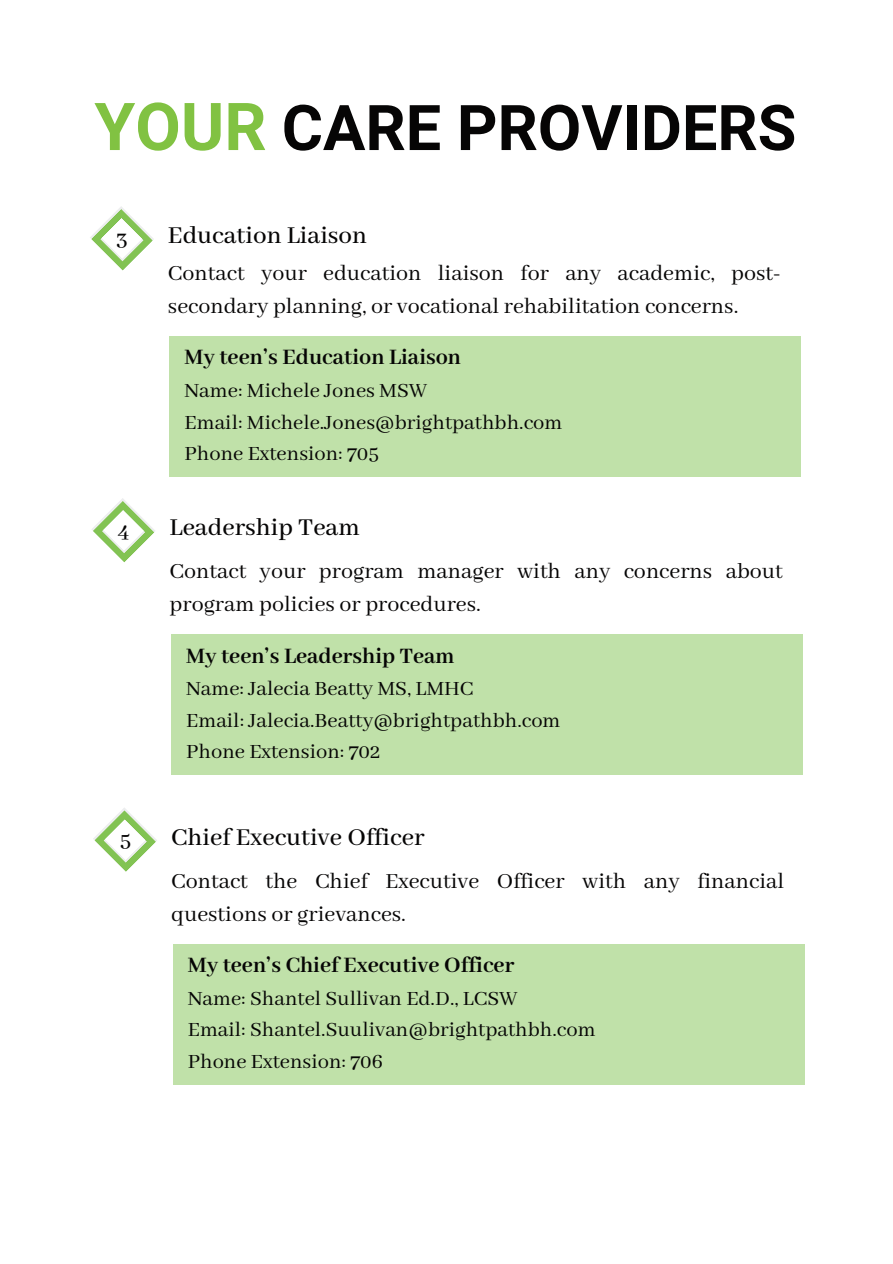
<style>
.page{position:relative;width:893px;height:1264px;background:#fff}
.page>*{position:absolute;margin:0;border:0;box-sizing:border-box;transform-origin:0 0}
.t1{font:700 63px "Roboto";color:#060505}
.t2{font:500 27px "Abhaya Libre";color:#060505}
.t3{font:24px/32.7px "Abhaya Libre";color:#060505}
.t4{font:700 24px "Abhaya Libre";color:#060505}
.t5{font:500 23.85px "Abhaya Libre";color:#060505}
.t6{font:22.5px/31.5px "Abhaya Libre";color:#060505}
.s1{font-size:66px;color:#81c242}
</style>
<div class="page">
<svg style="left:90px;top:206px;width:64px;height:65px"></svg>
<svg style="left:92px;top:498px;width:63px;height:64px"></svg>
<svg style="left:93px;top:808px;width:64px;height:64px"></svg>
<div style="left:169px;top:336px;width:631px;height:141px;background:#c0e1a9"></div>
<div style="left:171px;top:634px;width:631px;height:141px;background:#c0e1a9"></div>
<div style="left:173px;top:944px;width:631px;height:140px;background:#c0e1a9"></div>
<h1 class="t1" style="left:94px;top:83px;width:703px"><span class="s1">YOUR</span> CARE PROVIDERS</h1>
<p class="t5" style="left:116px;top:226px;width:13px">3</p>
<p class="t2" style="left:168px;top:221px;width:201px">Education Liaison</p>
<p class="t3" style="left:168px;top:258px;width:614px">Contact you@ education liaiFon fo@ any academic, poFtN<br>Feconda@y planning, o@ vocational @ehabilitation conce@nF.</p>
<p class="t4" style="left:184px;top:344px;width:278px">My teen’s Education Liaison</p>
<p class="t6" style="left:184px;top:375px;width:379px">Name: Michele JoneF MSW<br>Email: Michele.JoneF@b@ightpathbh.com<br>Phone ExtenFion: K05</p>
<p class="t5" style="left:118px;top:517px;width:13px">4</p>
<p class="t2" style="left:169px;top:512px;width:192px">Leadership Team</p>
<p class="t3" style="left:169px;top:556px;width:614px">Contact you@ p@og@am manage@ with any conce@nF about p@og@am policieF o@ p@ocedu@eF.</p>
<p class="t4" style="left:186px;top:642px;width:270px">My teen’s Leadership Team</p>
<p class="t6" style="left:186px;top:673px;width:376px">Name: Jalecia Beatty MS, LMHC<br>Email: Jalecia.Beatty@b@ightpathbh.com<br>Phone ExtenFion: K02</p>
<p class="t5" style="left:120px;top:827px;width:13px">5</p>
<p class="t2" style="left:171px;top:822px;width:255px">Chief Executive Officer</p>
<p class="t3" style="left:171px;top:865px;width:614px">Contact the Chief Executive Office@ with any financial<br>5ueFtionF o@ g@ievanceF.</p>
<p class="t4" style="left:188px;top:952px;width:328px">My teen’s Chief Executive Officer</p>
<p class="t6" style="left:188px;top:983px;width:409px">Name: Shantel Sullivan Ed.D., LCSW<br>Email: Shantel.Suulivan@b@ightpathbh.com<br>Phone ExtenFion: K06</p>
</div>
